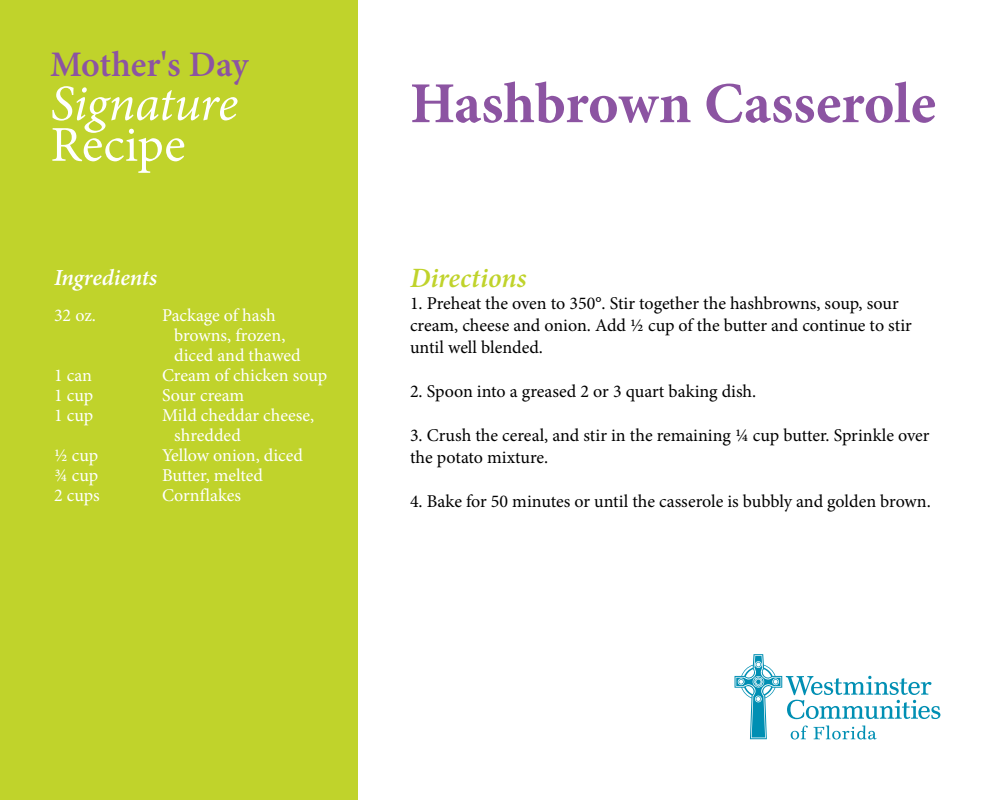
<style>
.page{position:relative;width:1000px;height:800px;background:#fff}
.page>*{position:absolute;margin:0;border:0;box-sizing:border-box;transform-origin:0 0}
.t1{font:700 58px "Minion Pro";letter-spacing:-.005em;color:#8c54a2}
.t2{font:600 36px "Minion Pro";letter-spacing:-.005em;color:#8c54a2}
.t3{font:italic 600 28px "Minion Pro";color:#c0d32b}
.t4{font:italic 600 23px "Minion Pro";letter-spacing:-.005em;color:#fff}
.t5{font:18px/22px "Minion Pro";letter-spacing:-.005em;color:#000}
.t6{font:18px "Minion Pro";color:#fff}
</style>
<div class="page">
<div style="left:0;top:0;width:358px;height:800px;background:#c0d32b"></div>
<svg style="left:52px;top:86px;width:186px;height:87px"></svg>
<svg style="left:735px;top:654px;width:205px;height:86px"></svg>
<p class="t2" style="left:50px;top:40px;width:200px">Mother's Day</p>
<p class="t4" style="left:54px;top:261px;width:105px">Ingredients</p>
<p class="t6" style="left:54px;top:303px;width:44px">32 oz.</p>
<p class="t6" style="left:162px;top:303px;width:115px">Package of hash</p>
<p class="t6" style="left:174px;top:323px;width:113px">browns, frozen,</p>
<p class="t6" style="left:174px;top:343px;width:128px">diced and thawed</p>
<p class="t6" style="left:54px;top:363px;width:39px">1 can</p>
<p class="t6" style="left:162px;top:363px;width:167px">Cream of chicken soup</p>
<p class="t6" style="left:54px;top:383px;width:41px">1 cup</p>
<p class="t6" style="left:162px;top:383px;width:84px">Sour cream</p>
<p class="t6" style="left:54px;top:403px;width:41px">1 cup</p>
<p class="t6" style="left:162px;top:403px;width:154px">Mild cheddar cheese,</p>
<p class="t6" style="left:174px;top:423px;width:68px">shredded</p>
<p class="t6" style="left:54px;top:443px;width:46px">½ cup</p>
<p class="t6" style="left:162px;top:443px;width:143px">Yellow onion, diced</p>
<p class="t6" style="left:54px;top:463px;width:46px">¾ cup</p>
<p class="t6" style="left:162px;top:463px;width:103px">Butter, melted</p>
<p class="t6" style="left:54px;top:483px;width:47px">2 cups</p>
<p class="t6" style="left:162px;top:483px;width:81px">Cornflakes</p>
<p class="t1" style="left:410px;top:63px;width:528px">Hashbrown Casserole</p>
<p class="t3" style="left:410px;top:258px;width:118px">Directions</p>
<p class="t5" style="left:410px;top:292px;width:503px">1. Preheat the oven to 350°. Stir together the hashbrowns, soup, sour cream, cheese and onion. Add ½ cup of the butter and continue to stir until well blended.</p>
<p class="t5" style="left:410px;top:380px;width:348px">2. Spoon into a greased 2 or 3 quart baking dish.</p>
<p class="t5" style="left:410px;top:424px;width:521px">3. Crush the cereal, and stir in the remaining ¼ cup butter. Sprinkle over the potato mixture.</p>
<p class="t5" style="left:410px;top:490px;width:522px">4. Bake for 50 minutes or until the casserole is bubbly and golden brown.</p>
</div>
